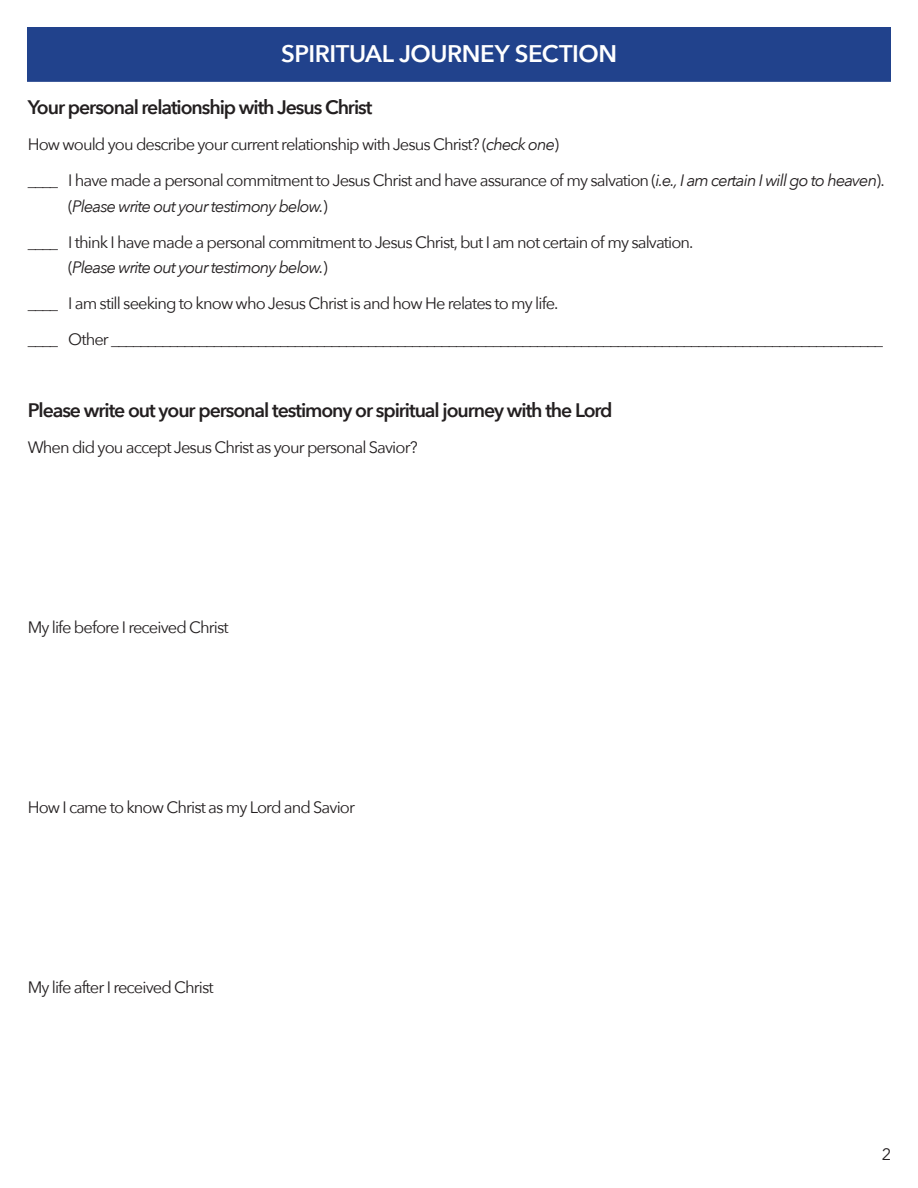
<style>
.page{position:relative;width:918px;height:1188px;background:#fff}
.page>*{position:absolute;margin:0;border:0;box-sizing:border-box;transform-origin:0 0}
.t1{font:600 24px "Avenir Next";letter-spacing:-.02em;color:#fff}
.t2{font:600 19.5px "Avenir Next";letter-spacing:-.055em;color:#231f20}
.t3{font:16.5px/25.5px "Avenir Next";letter-spacing:-.055em;color:#231f20}
.s1{font-style:italic}
</style>
<div class="page">
<div style="left:27px;top:27px;width:864px;height:55px;background:#21428c;border:2px solid #21428c"></div>
<p class="t1" style="left:281px;top:33px;width:337px">SPIRITUAL JOURNEY SECTION</p>
<p class="t2" style="left:28px;top:90px;width:346px">Your personal relationship with Jesus Christ</p>
<p class="t3" style="left:28px;top:131px;width:533px">How would you describe your current relationship with Jesus Christ? (<span class="s1">check one</span>)</p>
<p class="t3" style="left:68px;top:167px;width:818px;text-indent:-41px">____ I have made a personal commitment to Jesus Christ and have assurance of my salvation (<span class="s1">i.e., I am certain I will go to heaven</span>). (<span class="s1">Please write out your testimony below.</span>)</p>
<p class="t3" style="left:68px;top:228px;width:627px;text-indent:-41px">____ I think I have made a personal commitment to Jesus Christ, but I am not certain of my salvation. (<span class="s1">Please write out your testimony below.</span>)</p>
<p class="t3" style="left:28px;top:290px;width:532px">____ I am still seeking to know who Jesus Christ is and how He relates to my life.</p>
<p class="t3" style="left:28px;top:326px;width:857px">____ Other _________________________________________________________________________________________________________</p>
<p class="t2" style="left:28px;top:393px;width:586px">Please write out your personal testimony or spiritual journey with the Lord</p>
<p class="t3" style="left:28px;top:434px;width:391px">When did you accept Jesus Christ as your personal Savior?</p>
<p class="t3" style="left:28px;top:614px;width:203px">My life before I received Christ</p>
<p class="t3" style="left:28px;top:794px;width:329px">How I came to know Christ as my Lord and Savior</p>
<p class="t3" style="left:28px;top:974px;width:188px">My life after I received Christ</p>
<p class="t3" style="left:882px;top:1141px;width:11px">2</p>
</div>
